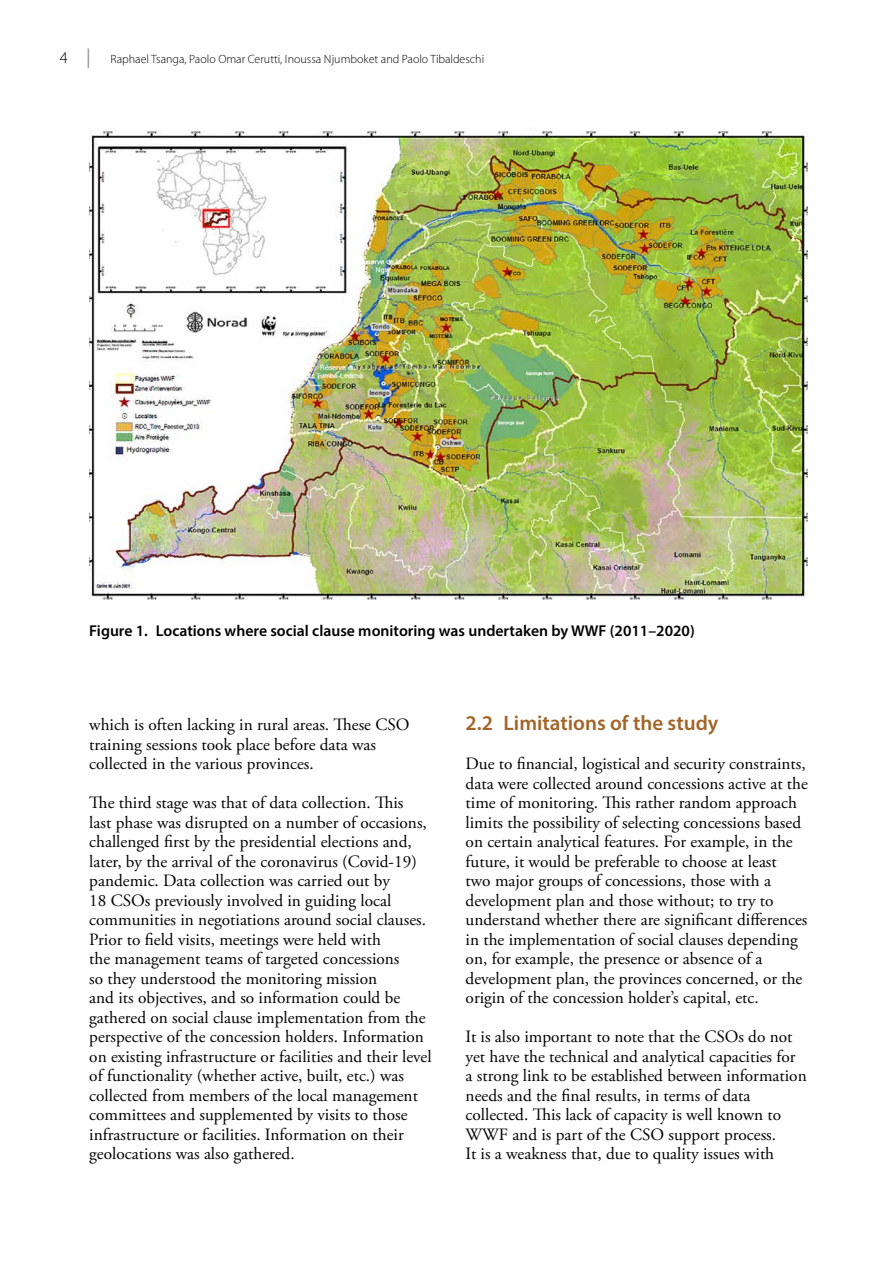
<style>
.page{position:relative;width:893px;height:1263px;background:#fff}
.page>*{position:absolute;margin:0;border:0;box-sizing:border-box;transform-origin:0 0}
.t1{font:600 21px "Myriad Pro";color:#a26529}
.t2{font:17.25px/19.5px "Adobe Garamond Pro";color:#000}
.t3{font:600 15.75px "Myriad Pro";color:#000}
.t4{font:300 12px "Myriad Pro";color:#000}
.s1{font-size:16.5px}
.s2{font-weight:400;font-size:19.5px;color:#939598}
</style>
<div class="page">
<img style="left:89px;top:128px;width:719px;height:472px">
<p class="t4" style="left:60px;top:51px;width:426px"><span class="s1">4</span> <span class="s2">|</span> Raphael Tsanga, Paolo Omar Cerutti, Inoussa Njumboket and Paolo Tibaldeschi</p>
<p class="t3" style="left:89px;top:620px;width:607px">Figure 1. Locations where social clause monitoring was undertaken by WWF (2011–2020)</p>
<p class="t2" style="left:89px;top:716px;width:322px">which is often lacking in rural areas. These CSO training sessions took place before data was collected in the various provinces.</p>
<p class="t2" style="left:89px;top:794px;width:344px">The third stage was that of data collection. This<br>last phase was disrupted on a number of occasions, challenged first by the presidential elections and, later, by the arrival of the coronavirus (Covid-19) pandemic. Data collection was carried out by<br>18 CSOs previously involved in guiding local communities in negotiations around social clauses.<br>Prior to field visits, meetings were held with<br>the management teams of targeted concessions<br>so they understood the monitoring mission<br>and its objectives, and so information could be gathered on social clause implementation from the perspective of the concession holders. Information on existing infrastructure or facilities and their level of functionality (whether active, built, etc.) was collected from members of the local management committees and supplemented by visits to those infrastructure or facilities. Information on their geolocations was also gathered.</p>
<p class="t1" style="left:466px;top:710px;width:254px">2.2 Limitations of the study</p>
<p class="t2" style="left:466px;top:755px;width:344px">Due to financial, logistical and security constraints, data were collected around concessions active at the time of monitoring. This rather random approach limits the possibility of selecting concessions based on certain analytical features. For example, in the future, it would be preferable to choose at least<br>two major groups of concessions, those with a development plan and those without; to try to understand whether there are significant differences in the implementation of social clauses depending on, for example, the presence or absence of a development plan, the provinces concerned, or the origin of the concession holder’s capital, etc.</p>
<p class="t2" style="left:466px;top:1028px;width:343px">It is also important to note that the CSOs do not yet have the technical and analytical capacities for a strong link to be established between information needs and the final results, in terms of data collected. This lack of capacity is well known to WWF and is part of the CSO support process.<br>It is a weakness that, due to quality issues with</p>
</div>
